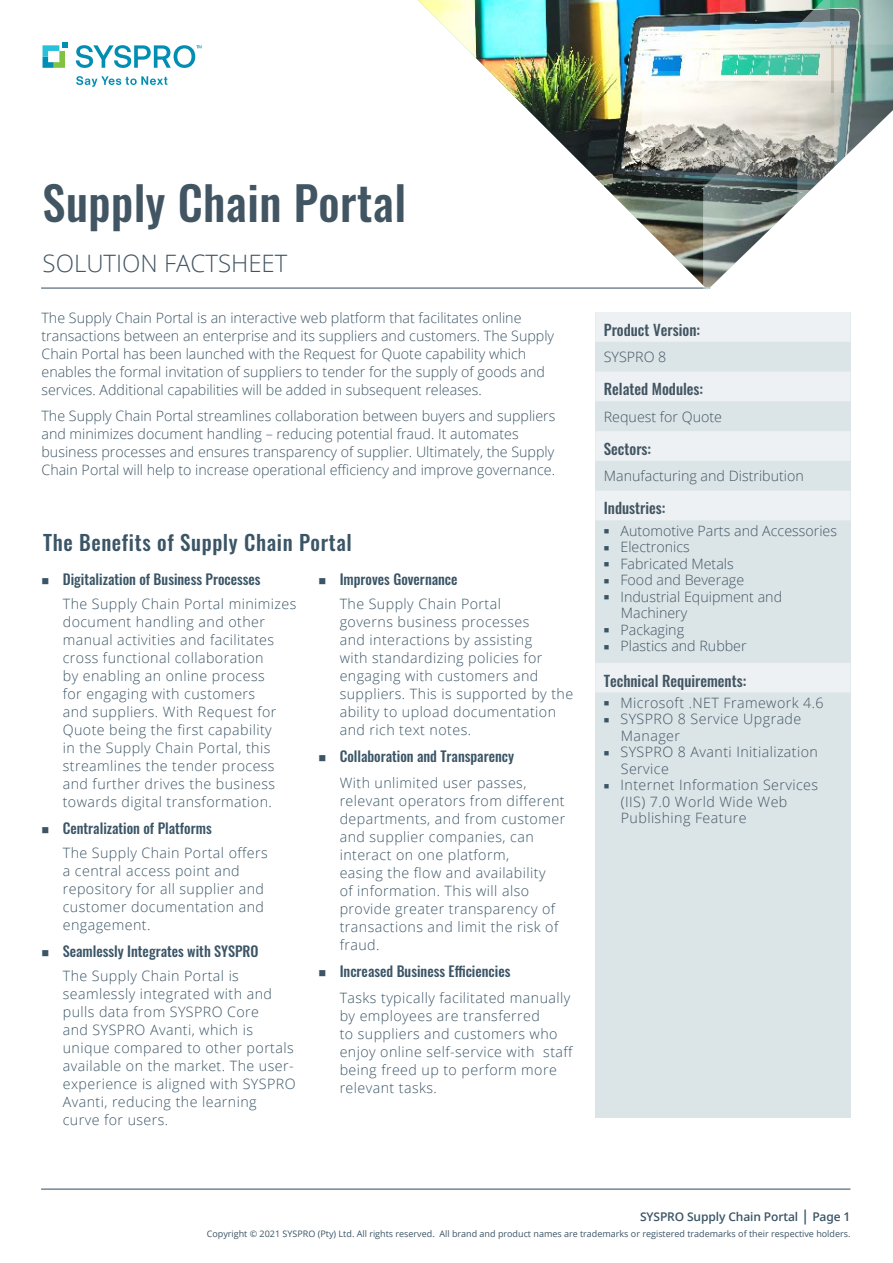
<style>
.page{position:relative;width:893px;height:1263px;background:#fff}
.page>*{position:absolute;margin:0;border:0;box-sizing:border-box;transform-origin:0 0}
.t1{font:46.5px "Oswald";letter-spacing:.01em;color:#425563}
.t2{font:300 24px "Open Sans";color:#425563}
.t3{font:21px "Oswald";letter-spacing:.03em;color:#3b5566}
.t4{font:15px "Oswald";color:#425563}
.t5{font:300 14.25px/18px "Open Sans";letter-spacing:.03em;color:#3b5566}
.t6{font:300 14.25px/18px "Open Sans";color:#3b5566}
.t7{font:300 14.25px/16.5px "Open Sans";color:#425563}
.t8{font:14.25px "Oswald";color:#3b5566}
.t9{font:300 14.25px/16.5px "Open Sans";letter-spacing:.03em;color:#425563}
.t10{font:600 12px "Open Sans";letter-spacing:-.01em;color:#3b5566}
.t11{font:9px "Open Sans";color:#3b5566}
.s1{color:#3b5566}
.s2{font-size:15px}
</style>
<div class="page">
<hr style="left:41px;top:1188px;width:809px;height:1px;background:#3b5566">
<hr style="left:41px;top:288px;width:669px;height:1px;background:#425563">
<img style="left:383px;top:0;width:259px;height:288px">
<img style="left:642px;top:0;width:251px;height:290px">
<svg style="left:43px;top:43px;width:25px;height:25px"></svg>
<svg style="left:76px;top:45px;width:126px;height:23px"></svg>
<svg style="left:76px;top:76px;width:91px;height:11px"></svg>
<div style="left:595px;top:312px;width:255px;height:806px;background:#dbe4e7"></div>
<svg style="left:595px;top:312px;width:255px;height:380px"></svg>
<p class="t1" style="left:43px;top:162px;width:365px">Supply Chain Portal</p>
<h2 class="t2" style="left:43px;top:247px;width:246px">SOLUTION FACTSHEET</h2>
<p class="t6" style="left:42px;top:308px;width:514px">The Supply Chain Portal is an interactive web platform that facilitates online transactions between an enterprise and its suppliers and customers. The Supply Chain Portal has been launched with the Request for Quote capability which enables the formal invitation of suppliers to tender for the supply of goods and services. Additional capabilities will be added in subsequent releases.</p>
<p class="t6" style="left:42px;top:407px;width:515px">The Supply Chain Portal streamlines collaboration between buyers and suppliers and minimizes document handling – reducing potential fraud. It automates business processes and ensures transparency of supplier. Ultimately, the Supply Chain Portal will help to increase operational efficiency and improve governance.</p>
<p class="t3" style="left:43px;top:524px;width:310px">The Benefits of Supply Chain Portal</p>
<p class="t8" style="left:42px;top:566px;width:221px">■ Digitalization of Business Processes</p>
<p class="t5" style="left:63px;top:595px;width:235px">The Supply Chain Portal minimizes document handling and other manual activities and facilitates cross functional collaboration<br>by enabling an online process<br>for engaging with customers<br>and suppliers. With Request for<br>Quote being the first capability<br>in the Supply Chain Portal, this streamlines the tender process and further drives the business towards digital transformation.</p>
<p class="t8" style="left:42px;top:815px;width:172px">■ Centralization of Platforms</p>
<p class="t5" style="left:63px;top:844px;width:206px">The Supply Chain Portal offers a central access point and repository for all supplier and customer documentation and engagement.</p>
<p class="t8" style="left:42px;top:938px;width:218px">■ Seamlessly Integrates with SYSPRO</p>
<p class="t5" style="left:63px;top:967px;width:234px">The Supply Chain Portal is seamlessly integrated with and pulls data from SYSPRO Core<br>and SYSPRO Avanti, which is unique compared to other portals available on the market. The user&shy;experience is aligned with SYSPRO<br>Avanti, reducing the learning curve for users.</p>
<p class="t8" style="left:318px;top:566px;width:141px">■ Improves Governance</p>
<p class="t5" style="left:340px;top:595px;width:235px">The Supply Chain Portal<br>governs business processes<br>and interactions by assisting<br>with standardizing policies for engaging with customers and suppliers. This is supported by the ability to upload documentation and rich text notes.</p>
<p class="t8" style="left:318px;top:743px;width:197px">■ Collaboration and Transparency</p>
<p class="t5" style="left:340px;top:774px;width:227px">With unlimited user passes, relevant operators from different departments, and from customer and supplier companies, can interact on one platform,<br>easing the flow and availability<br>of information. This will also provide greater transparency of transactions and limit the risk of fraud.</p>
<p class="t8" style="left:318px;top:958px;width:194px">■ Increased Business Efficiencies</p>
<p class="t5" style="left:340px;top:989px;width:234px">Tasks typically facilitated manually by employees are transferred<br>to suppliers and customers who enjoy online self-service with staff being freed up to perform more relevant tasks.</p>
<p class="t4" style="left:604px;top:316px;width:98px">Product Version:</p>
<p class="t7" style="left:604px;top:348px;width:64px">SYSPRO 8</p>
<p class="t4" style="left:604px;top:376px;width:101px">Related Modules:</p>
<p class="t7" style="left:604px;top:408px;width:120px">Request for Quote</p>
<p class="t4" style="left:604px;top:435px;width:49px">Sectors:</p>
<p class="t7" style="left:604px;top:467px;width:202px">Manufacturing and Distribution</p>
<p class="t4" style="left:604px;top:495px;width:63px">Industries:</p>
<p class="t7" style="left:604px;top:522px;width:235px"><span class="s1">■</span> Automotive Parts and Accessories</p>
<p class="t7" style="left:604px;top:538px;width:88px"><span class="s1">■</span> Electronics</p>
<p class="t7" style="left:604px;top:555px;width:131px"><span class="s1">■</span> Fabricated Metals</p>
<p class="t7" style="left:604px;top:571px;width:142px"><span class="s1">■</span> Food and Beverage</p>
<p class="t7" style="left:621px;top:588px;width:163px;text-indent:-17px"><span class="s1">■</span> Industrial Equipment and<br>Machinery</p>
<p class="t7" style="left:604px;top:621px;width:82px"><span class="s1">■</span> Packaging</p>
<p class="t7" style="left:604px;top:637px;width:144px"><span class="s1">■</span> Plastics and Rubber</p>
<p class="t4" style="left:604px;top:667px;width:144px">Technical Requirements:</p>
<p class="t9" style="left:604px;top:694px;width:221px"><span class="s1">■</span> Microsoft .NET Framework 4.6</p>
<p class="t9" style="left:621px;top:710px;width:182px;text-indent:-17px"><span class="s1">■</span> SYSPRO 8 Service Upgrade<br>Manager</p>
<p class="t9" style="left:621px;top:743px;width:199px;text-indent:-17px"><span class="s1">■</span> SYSPRO 8 Avanti Initialization<br>Service</p>
<p class="t9" style="left:621px;top:776px;width:199px;text-indent:-17px"><span class="s1">■</span> Internet Information Services (IIS) 7.0 World Wide Web<br>Publishing Feature</p>
<p class="t10" style="left:640px;top:1208px;width:212px">SYSPRO Supply Chain Portal <span class="s2">|</span> Page 1</p>
<p class="t11" style="left:207px;top:1228px;width:645px">Copyright © 2021 SYSPRO (Pty) Ltd. All rights reserved. All brand and product names are trademarks or registered trademarks of their respective holders.</p>
</div>
